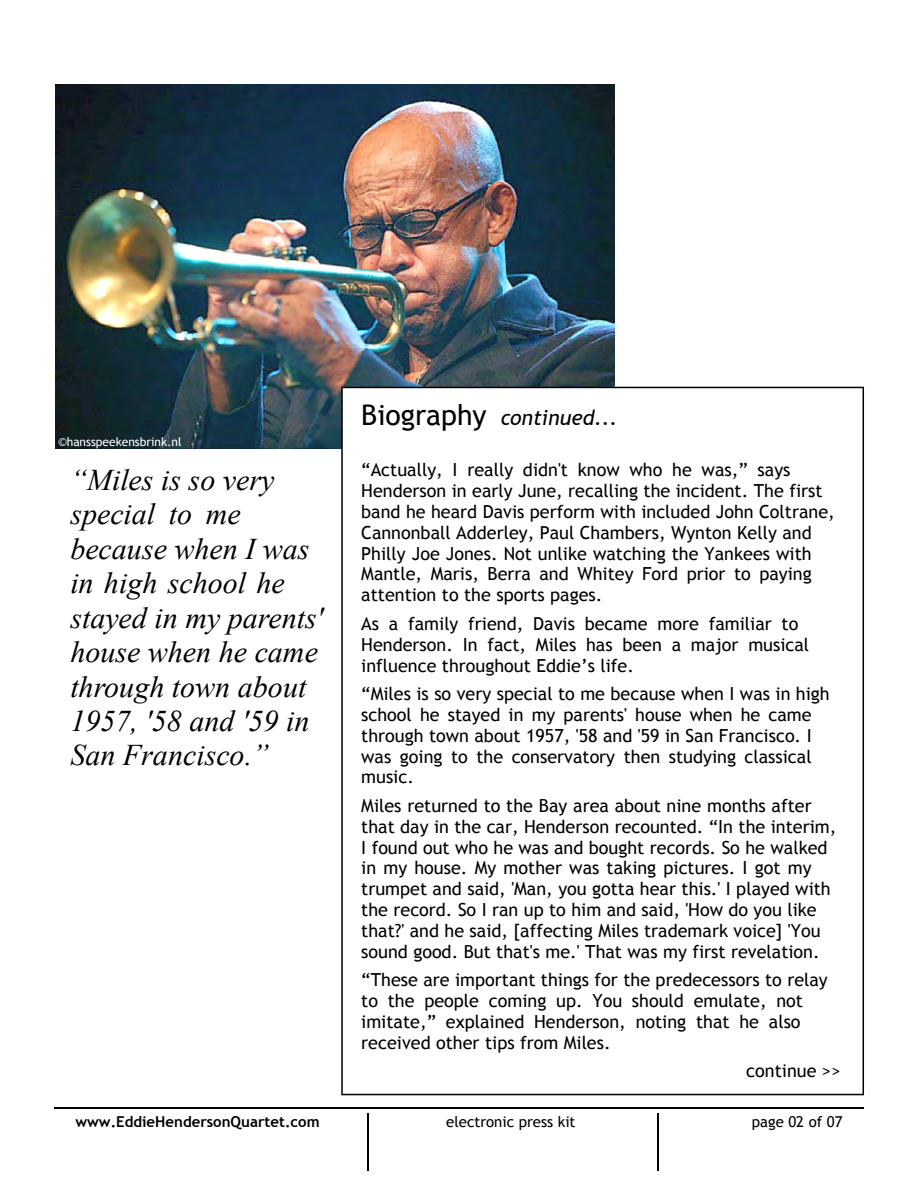
<style>
.page{position:relative;width:918px;height:1188px;background:#fff}
.page>*{position:absolute;margin:0;border:0;box-sizing:border-box;transform-origin:0 0}
.t1{font:italic 30px/34.5px "Times New Roman";color:#000}
.t2{font:italic 21px "Trebuchet MS";color:#000}
.t3{font:18px/20.9px "Trebuchet MS";color:#000}
.t4{font:700 15px "Trebuchet MS";color:#000}
.t5{font:15px "Trebuchet MS";color:#000}
.t6{font:12px "Trebuchet MS";color:#fff}
.s1{font-style:normal;font-size:28.5px}
</style>
<div class="page">
<img style="left:56px;top:84px;width:558px;height:365px">
<hr style="left:54px;top:1107px;width:810px;height:1px;background:#000">
<hr style="left:657px;top:1113px;width:2px;height:58px;background:#000">
<hr style="left:368px;top:1113px;width:1px;height:58px;background:#000">
<svg style="left:341px;top:387px;width:523px;height:708px"></svg>
<p class="t6" style="left:58px;top:437px;width:125px">©hansspeekensbrink.nl</p>
<h1 class="t1" style="left:70px;top:465px;width:254px">“Miles is so very special to me because when I was in high school he stayed in my parents' house when he came through town about<br>1957, '58 and '59 in<br>San Francisco.”</h1>
<p class="t2" style="left:361px;top:409px;width:258px"><span class="s1">Biography</span> continued...</p>
<p class="t3" style="left:361px;top:461px;width:475px">“Actually, I really didn't know who he was,” says Henderson in early June, recalling the incident. The first band he heard Davis perform with included John Coltrane, Cannonball Adderley, Paul Chambers, Wynton Kelly and Philly Joe Jones. Not unlike watching the Yankees with Mantle, Maris, Berra and Whitey Ford prior to paying attention to the sports pages.</p>
<p class="t3" style="left:361px;top:615px;width:450px">As a family friend, Davis became more familiar to<br>Henderson. In fact, Miles has been a major musical influence throughout Eddie’s life.</p>
<p class="t3" style="left:361px;top:685px;width:470px">“Miles is so very special to me because when I was in high school he stayed in my parents' house when he came through town about 1957, '58 and '59 in San Francisco. I was going to the conservatory then studying classical music.</p>
<p class="t3" style="left:361px;top:797px;width:477px">Miles returned to the Bay area about nine months after that day in the car, Henderson recounted. “In the interim, I found out who he was and bought records. So he walked in my house. My mother was taking pictures. I got my trumpet and said, 'Man, you gotta hear this.' I played with the record. So I ran up to him and said, 'How do you like that?' and he said, [affecting Miles trademark voice] 'You sound good. But that's me.' That was my first revelation.</p>
<p class="t3" style="left:361px;top:971px;width:468px">“These are important things for the predecessors to relay to the people coming up. You should emulate, not imitate,” explained Henderson, noting that he also received other tips from Miles.</p>
<p class="t3" style="left:746px;top:1062px;width:96px">continue &gt;&gt;</p>
<p class="t4" style="left:75px;top:1116px;width:246px">www.EddieHendersonQuartet.com</p>
<p class="t5" style="left:446px;top:1116px;width:131px">electronic press kit</p>
<p class="t5" style="left:752px;top:1116px;width:92px">page 02 of 07</p>
</div>
